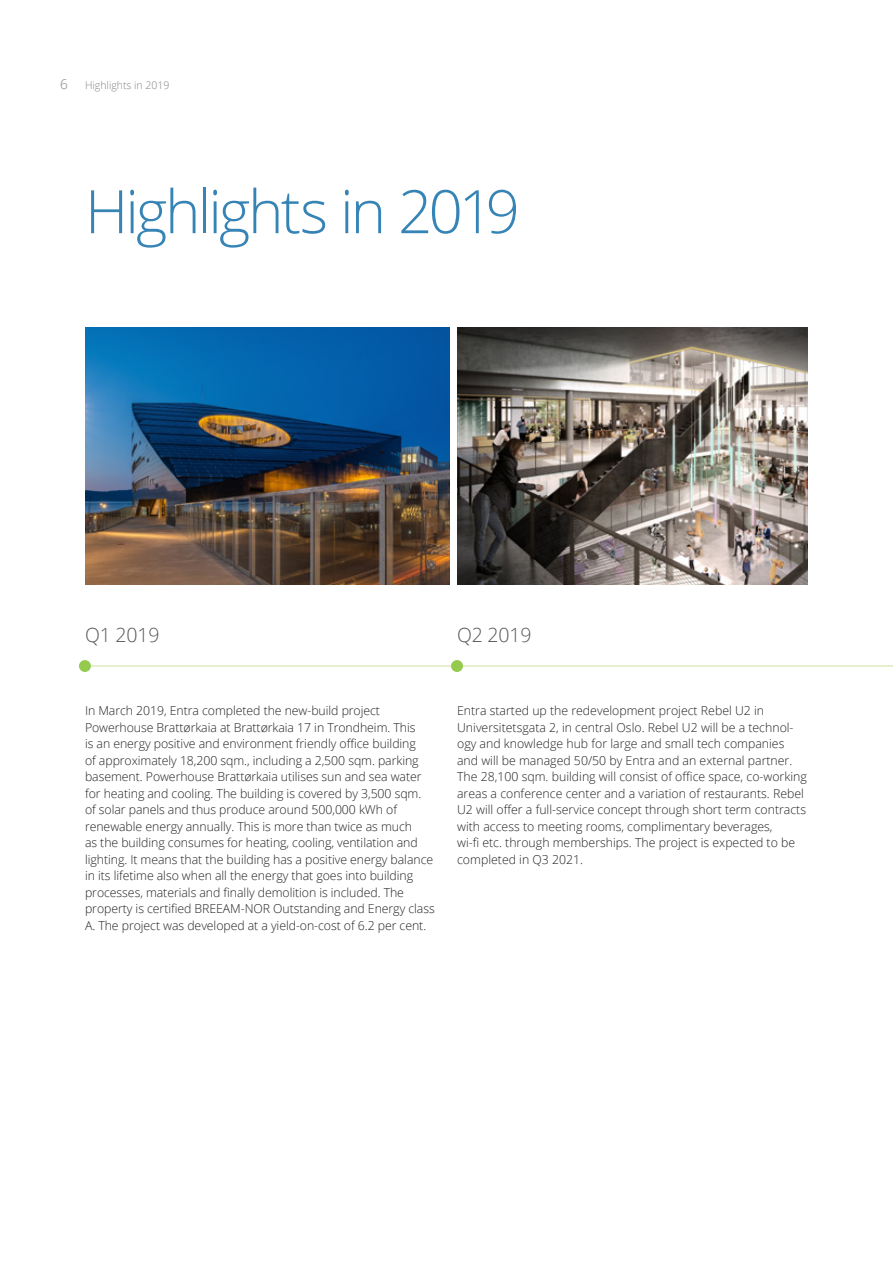
<style>
.page{position:relative;width:893px;height:1263px;background:#fff}
.page>*{position:absolute;margin:0;border:0;box-sizing:border-box;transform-origin:0 0}
.Tittel_40{font:300 60px "Open Sans";letter-spacing:-.05em;color:#3684b6}
.Avsnittstittel_1{font:300 19.5px "Open Sans";letter-spacing:-.01em;color:#57585a}
.t1{font:300 13.5px "Open Sans";color:#808285}
.t2{font:300 12.3px/16.5px "Open Sans";letter-spacing:-.005em;color:#231f20}
.t3{font:300 10.5px "Open Sans";color:#808285}
</style>
<div class="page">
<img style="left:85px;top:328px;width:364px;height:256px">
<img style="left:458px;top:328px;width:350px;height:256px">
<hr style="left:85px;top:666px;width:808px;height:1px;background:#cde29e">
<div style="left:79px;top:660px;width:12px;height:12px;background:#94ca4e;border-radius:50%"></div>
<div style="left:451px;top:660px;width:12px;height:12px;background:#94ca4e;border-radius:50%"></div>
<p class="t1" style="left:60px;top:75px;width:9px">6</p>
<p class="t3" style="left:85px;top:78px;width:86px">Highlights in 2019</p>
<p class="Tittel_40" style="left:85px;top:170px;width:436px">Highlights in 2019</p>
<p class="Avsnittstittel_1" style="left:85px;top:621px;width:76px">Q1 2019</p>
<p class="Avsnittstittel_1" style="left:457px;top:621px;width:76px">Q2 2019</p>
<p class="t2" style="left:85px;top:702px;width:351px">In March 2019, Entra completed the new-build project Powerhouse Brattørkaia at Brattørkaia 17 in Trondheim. This<br>is an energy positive and environment friendly office building<br>of approximately 18,200 sqm., including a 2,500 sqm. parking basement. Powerhouse Brattørkaia utilises sun and sea water for heating and cooling. The building is covered by 3,500 sqm. of solar panels and thus produce around 500,000 kWh of renewable energy annually. This is more than twice as much<br>as the building consumes for heating, cooling, ventilation and lighting. It means that the building has a positive energy balance in its lifetime also when all the energy that goes into building processes, materials and finally demolition is included. The property is certified BREEAM-NOR Outstanding and Energy class A. The project was developed at a yield-on-cost of 6.2 per cent.</p>
<p class="t2" style="left:457px;top:702px;width:351px">Entra started up the redevelopment project Rebel U2 in Universitetsgata 2, in central Oslo. Rebel U2 will be a technol&shy;ogy and knowledge hub for large and small tech companies and will be managed 50/50 by Entra and an external partner.<br>The 28,100 sqm. building will consist of office space, co-working areas a conference center and a variation of restaurants. Rebel U2 will offer a full-service concept through short term contracts with access to meeting rooms, complimentary beverages,<br>wi-fi etc. through memberships. The project is expected to be completed in Q3 2021.</p>
</div>
